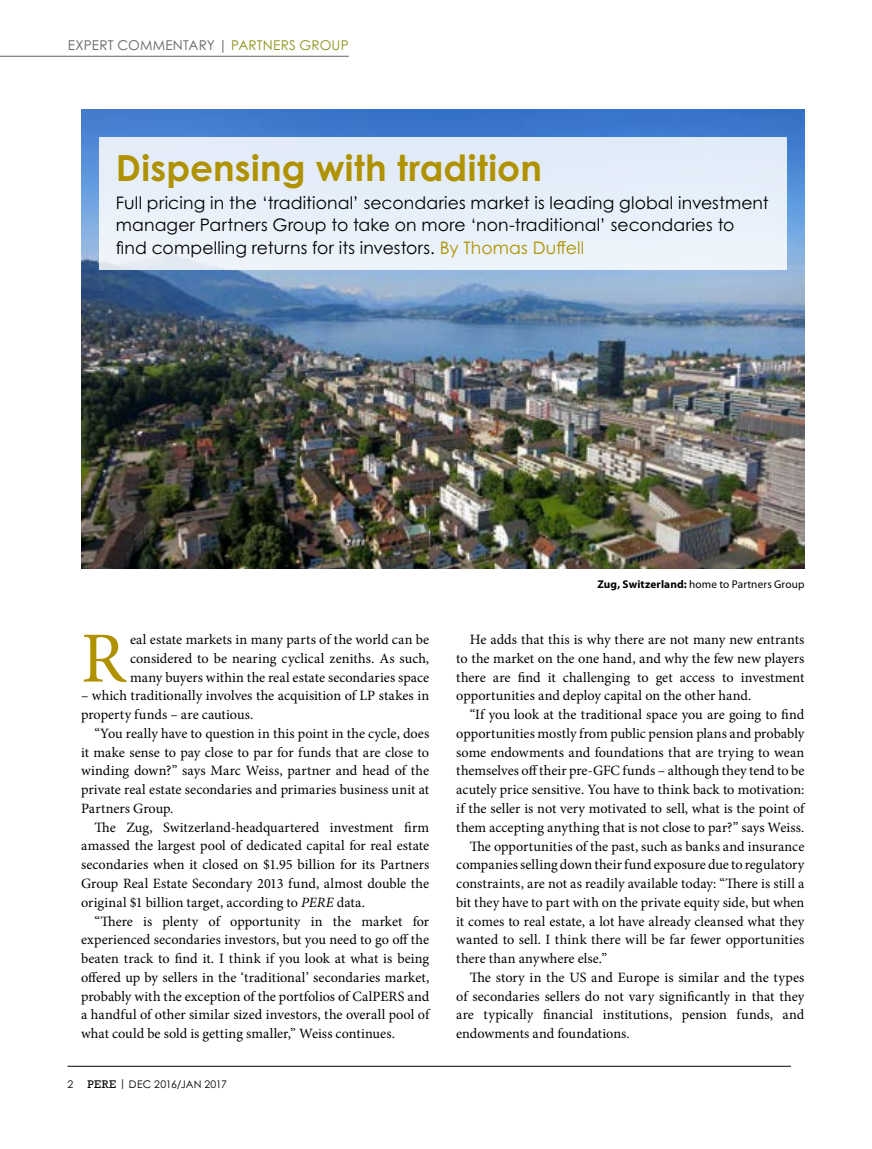
<style>
.page{position:relative;width:872px;height:1149px;background:#fff}
.page>*{position:absolute;margin:0;border:0;box-sizing:border-box;transform-origin:0 0}
.t1{font:72px "Minion Pro";color:#b09200}
.t2{font:700 36px "Century Gothic Pro";letter-spacing:.005em;color:#b09200}
.t3{font:17.25px/22.5px "Century Gothic Pro";letter-spacing:.005em;color:#000}
.t4{font:14.25px/18.8px "Minion Pro";color:#000;text-align:justify}
.t5{font:13.5px "Century Gothic Pro";letter-spacing:.015em;color:#646567}
.t6{font:11.25px "Myriad Pro";letter-spacing:.01em;color:#000}
.t7{font:10.5px "Century Gothic Pro";letter-spacing:.01em;color:#000}
.s1{color:#8f931a}
.s2{color:#b09200}
.s3{font-style:italic}
.s4{font-family:"Rockwell Std";font-size:11.25px}
.s5{font-weight:700}
</style>
<div class="page">
<hr style="left:68px;top:1065px;width:723px;height:1px;background:#000">
<hr style="left:0;top:56px;width:349px;height:1px;background:#646567">
<img style="left:81px;top:109px;width:723px;height:460px">
<div style="left:99px;top:137px;width:687px;height:133px;background:#e6effa"></div>
<p class="t5" style="left:68px;top:37px;width:282px">EXPERT COMMENTARY | <span class="s1">PARTNERS GROUP</span></p>
<h2 class="t2" style="left:116px;top:145px;width:428px">Dispensing with tradition</h2>
<p class="t3" style="left:116px;top:191px;width:654px">Full pricing in the ‘traditional’ secondaries market is leading global investment manager Partners Group to take on more ‘non-traditional’ secondaries to find compelling returns for its investors. <span class="s2">By Thomas Duffell</span></p>
<h1 class="t1" style="left:81px;top:610px;width:46px">R</h1>
<p class="t4" style="left:130px;top:630px;width:301px">eal estate markets in many parts of the world can be considered to be nearing cyclical zeniths. As such, many buyers within the real estate secondaries space</p>
<p class="t4" style="left:81px;top:686px;width:349px">– which traditionally involves the acquisition of LP stakes in property funds – are cautious.</p>
<p class="t4" style="left:81px;top:723px;width:350px;text-indent:13px">“You really have to question in this point in the cycle, does it make sense to pay close to par for funds that are close to winding down?” says Marc Weiss, partner and head of the private real estate secondaries and primaries business unit at Partners Group.</p>
<p class="t4" style="left:81px;top:817px;width:350px;text-indent:13px">The Zug, Switzerland-headquartered investment firm amassed the largest pool of dedicated capital for real estate secondaries when it closed on $1.95 billion for its Partners Group Real Estate Secondary 2013 fund, almost double the original $1 billion target, according to <span class="s3">PERE</span> data.</p>
<p class="t4" style="left:81px;top:911px;width:350px;text-indent:13px">“There is plenty of opportunity in the market for experienced secondaries investors, but you need to go off the beaten track to find it. I think if you look at what is being offered up by sellers in the ‘traditional’ secondaries market, probably with the exception of the portfolios of CalPERS and a handful of other similar sized investors, the overall pool of what could be sold is getting smaller,” Weiss continues.</p>
<p class="t7" style="left:68px;top:1077px;width:7px">2</p>
<p class="t7" style="left:88px;top:1077px;width:141px"><span class="s4">PERE</span> | DEC 2016/JAN 2017</p>
<p class="t6" style="left:597px;top:577px;width:209px"><span class="s5">Zug, Switzerland:</span> home to Partners Group</p>
<p class="t4" style="left:456px;top:630px;width:350px;text-indent:13px">He adds that this is why there are not many new entrants to the market on the one hand, and why the few new players there are find it challenging to get access to investment opportunities and deploy capital on the other hand.</p>
<p class="t4" style="left:470px;top:705px;width:336px">“If you look at the traditional space you are going to find</p>
<p class="t4" style="left:456px;top:723px;width:350px">opportunities mostly from public pension plans and probably</p>
<p class="t4" style="left:456px;top:742px;width:350px">some endowments and foundations that are trying to wean</p>
<p class="t4" style="left:456px;top:761px;width:350px">themselves off their pre-GFC funds – although they tend to be</p>
<p class="t4" style="left:456px;top:780px;width:350px">acutely price sensitive. You have to think back to motivation:</p>
<p class="t4" style="left:456px;top:798px;width:350px">if the seller is not very motivated to sell, what is the point of</p>
<p class="t4" style="left:456px;top:817px;width:350px">them accepting anything that is not close to par?” says Weiss.</p>
<p class="t4" style="left:470px;top:836px;width:336px">The opportunities of the past, such as banks and insurance</p>
<p class="t4" style="left:456px;top:855px;width:350px">companies selling down their fund exposure due to regulatory</p>
<p class="t4" style="left:456px;top:873px;width:350px">constraints, are not as readily available today: “There is still a</p>
<p class="t4" style="left:456px;top:892px;width:349px">bit they have to part with on the private equity side, but when</p>
<p class="t4" style="left:456px;top:911px;width:350px">it comes to real estate, a lot have already cleansed what they</p>
<p class="t4" style="left:456px;top:930px;width:349px">wanted to sell. I think there will be far fewer opportunities</p>
<p class="t4" style="left:456px;top:949px;width:152px">there than anywhere else.”</p>
<p class="t4" style="left:470px;top:967px;width:336px">The story in the US and Europe is similar and the types</p>
<p class="t4" style="left:456px;top:986px;width:350px">of secondaries sellers do not vary significantly in that they</p>
<p class="t4" style="left:456px;top:1005px;width:350px">are typically financial institutions, pension funds, and</p>
<p class="t4" style="left:456px;top:1024px;width:175px">endowments and foundations.</p>
</div>
